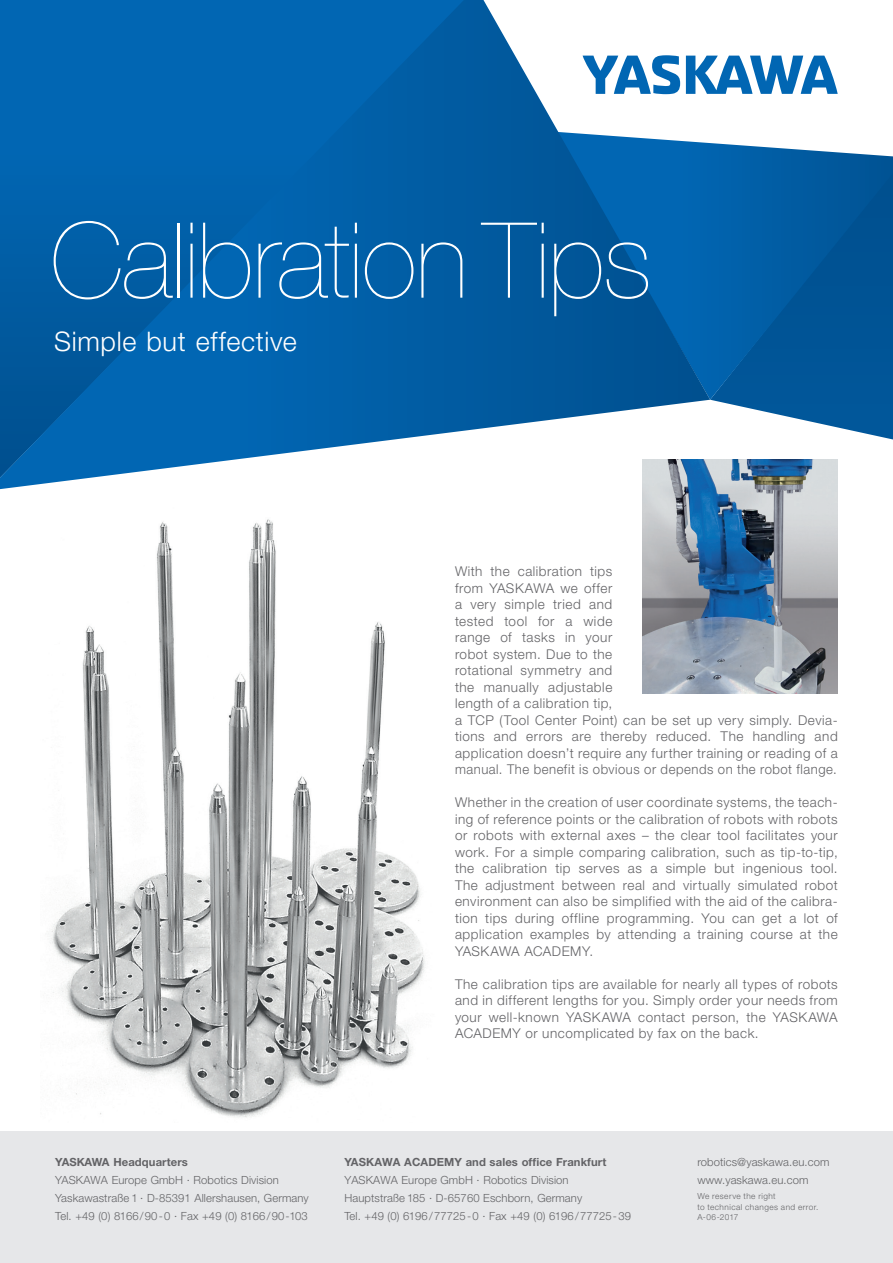
<style>
.page{position:relative;width:893px;height:1263px;background:#fff}
.page>*{position:absolute;margin:0;border:0;box-sizing:border-box;transform-origin:0 0}
.t1{font:200 105px "Helvetica Neue LT Pro";letter-spacing:-.01em;color:#fff}
.t2{font:300 27px "Helvetica Neue LT Pro";letter-spacing:.025em;color:#fff}
.Flyer_Grundtext{font:300 13.5px/16.5px "Helvetica Neue LT Pro";letter-spacing:.04em;color:#636366;text-align:justify}
.t3{font:300 11.25px/18px "Helvetica Neue LT Pro";letter-spacing:.01em;color:#636366}
.t4{font:700 11.25px "Helvetica Neue LT Pro";letter-spacing:.01em;color:#636366}
.t5{font:300 8.25px/10.5px "Helvetica Neue LT Pro";letter-spacing:.055em;color:#636366}
</style>
<div class="page">
<svg style="left:712px;top:400px;width:181px;height:39px"></svg>
<svg style="left:710px;top:156px;width:183px;height:244px;background:#00589d"></svg>
<svg style="left:0;top:0;width:710px;height:489px;background:#196fb1"></svg>
<svg style="left:483px;top:0;width:404px;height:156px"></svg>
<svg style="left:583px;top:55px;width:97px;height:39px"></svg>
<svg style="left:686px;top:56px;width:152px;height:38px"></svg>
<div style="left:0;top:1131px;width:893px;height:132px;background:#e6e7e9"></div>
<img style="left:50px;top:519px;width:375px;height:599px">
<img style="left:642px;top:459px;width:196px;height:234px">
<p class="t1" style="left:51px;top:200px;width:603px">Calibration Tips</p>
<p class="t2" style="left:54px;top:325px;width:244px">Simple but effective</p>
<p class="Flyer_Grundtext" style="left:455px;top:563px;width:384px;text-align:left">With the calibration tips<br>from YASKAWA we offer<br>a very simple tried and<br>tested tool for a wide<br>range of tasks in your<br>robot system. Due to the<br>rotational symmetry and<br>the manually adjustable<br>length of a calibration tip,<br>a TCP (Tool Center Point) can be set up very simply. Devia&shy;tions and errors are thereby reduced. The handling and application doesn’t require any further training or reading of a manual. The benefit is obvious or depends on the robot flange.</p>
<p class="Flyer_Grundtext" style="left:455px;top:794px;width:384px">Whether in the creation of user coordinate systems, the teach&shy;ing of reference points or the calibration of robots with robots or robots with external axes – the clear tool facilitates your work. For a simple comparing calibration, such as tip-to-tip, the calibration tip serves as a simple but ingenious tool.<br>The adjustment between real and virtually simulated robot environment can also be simplified with the aid of the calibra&shy;tion tips during offline programming. You can get a lot of application examples by attending a training course at the YASKAWA ACADEMY.</p>
<p class="Flyer_Grundtext" style="left:455px;top:975px;width:384px">The calibration tips are available for nearly all types of robots and in different lengths for you. Simply order your needs from your well-known YASKAWA contact person, the YASKAWA ACADEMY or uncomplicated by fax on the back.</p>
<p class="t4" style="left:55px;top:1155px;width:134px">YASKAWA Headquarters</p>
<p class="t3" style="left:55px;top:1171px;width:255px">YASKAWA Europe GmbH · Robotics Division<br>Yaskawastraße 1 · D-85391 Allershausen, Germany<br>Tel. +49 (0) 8166/90-0 · Fax +49 (0) 8166/90-103</p>
<p class="t4" style="left:344px;top:1155px;width:263px">YASKAWA ACADEMY and sales office Frankfurt</p>
<p class="t3" style="left:344px;top:1171px;width:288px">YASKAWA Europe GmbH · Robotics Division<br>Hauptstraße 185 · D-65760 Eschborn, Germany<br>Tel. +49 (0) 6196/77725-0 · Fax +49 (0) 6196/77725-39</p>
<p class="t3" style="left:697px;top:1153px;width:134px">robotics@yaskawa.eu.com www.yaskawa.eu.com</p>
<p class="t5" style="left:697px;top:1191px;width:123px">We reserve the right<br>to technical changes and error.</p>
<p class="t5" style="left:697px;top:1212px;width:43px">A-06-2017</p>
</div>
